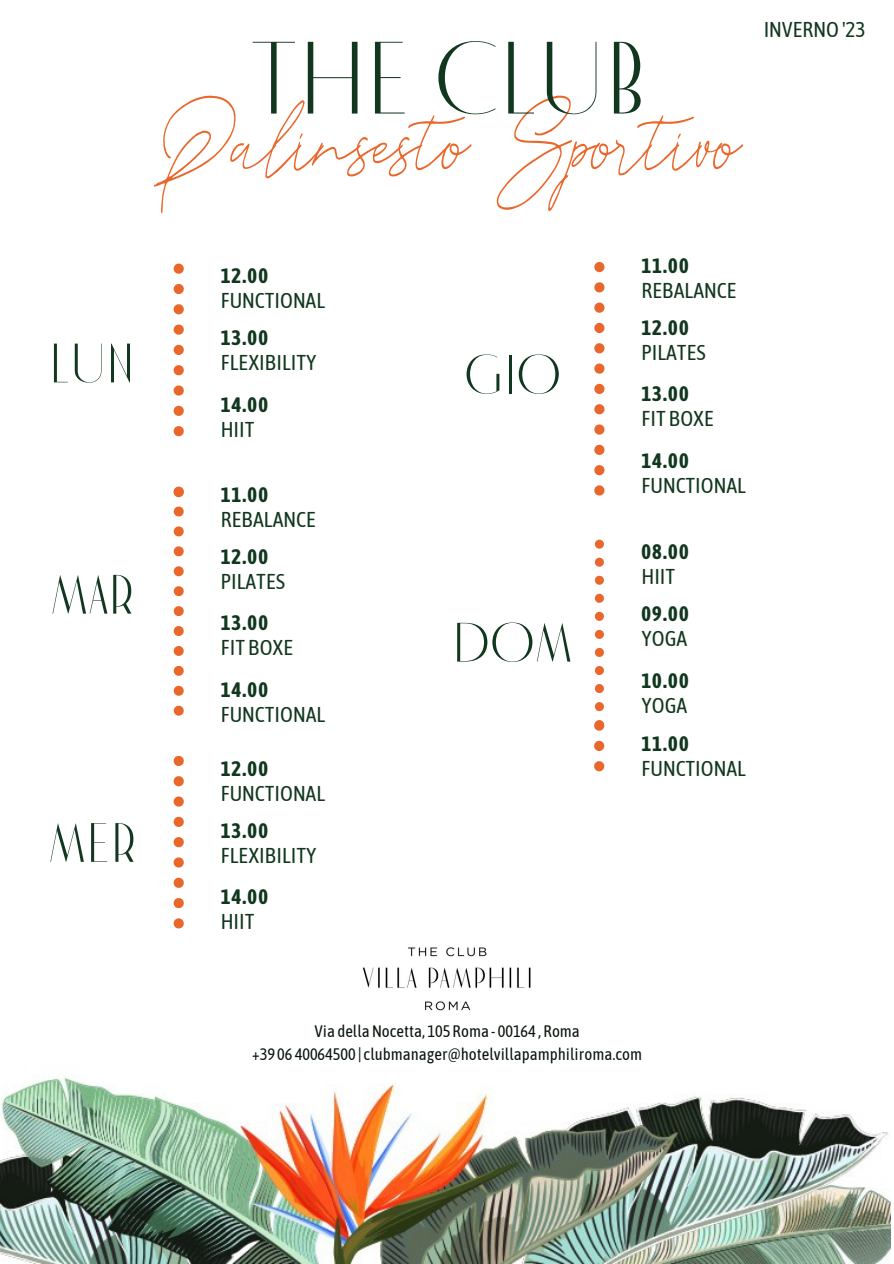
<style>
.page{position:relative;width:894px;height:1264px;background:#fff}
.page>*{position:absolute;margin:0;border:0;box-sizing:border-box;transform-origin:0 0}
.t1{font:105.3px "Reman";letter-spacing:-.02em;color:#ea672c}
.t2{font:102.45px "MADE Cannes";color:#11371f}
.t3{font:55.35px "MADE Cannes";color:#11371f}
.t4{font:21.45px "Asap Condensed";color:#11371f}
.t5{font:700 20.85px "Asap Condensed";letter-spacing:.06em;color:#11371f}
.t6{font:16.65px/22.5px "Asap Condensed";color:#09140c;text-align:center}
</style>
<div class="page">
<img style="left:0;top:1076px;width:890px;height:187px">
<img style="left:362px;top:947px;width:169px;height:64px">
<svg style="left:174px;top:755px;width:10px;height:174px"></svg>
<svg style="left:594px;top:262px;width:10px;height:233px"></svg>
<svg style="left:594px;top:539px;width:10px;height:233px"></svg>
<svg style="left:174px;top:263px;width:10px;height:452px"></svg>
<h3 class="t3" style="left:49px;top:332px;width:87px">LUN</h3>
<h3 class="t3" style="left:50px;top:563px;width:85px">MAR</h3>
<h3 class="t3" style="left:48px;top:811px;width:89px">MER</h3>
<h2 class="t2" style="left:248px;top:20px;width:398px">THE CLUB</h2>
<h1 class="t1" style="left:154px;top:96px;width:588px">Palinsesto Sportivo</h1>
<p class="t5" style="left:221px;top:264px;width:49px">12.00</p>
<p class="t4" style="left:221px;top:288px;width:106px">FUNCTIONAL</p>
<p class="t5" style="left:221px;top:326px;width:49px">13.00</p>
<p class="t4" style="left:221px;top:350px;width:97px">FLEXIBILITY</p>
<p class="t5" style="left:221px;top:392px;width:49px">14.00</p>
<p class="t4" style="left:221px;top:416px;width:35px">HIIT</p>
<p class="t5" style="left:221px;top:482px;width:49px">11.00</p>
<p class="t4" style="left:221px;top:507px;width:96px">REBALANCE</p>
<p class="t5" style="left:221px;top:544px;width:49px">12.00</p>
<p class="t4" style="left:221px;top:569px;width:66px">PILATES</p>
<p class="t5" style="left:221px;top:610px;width:49px">13.00</p>
<p class="t4" style="left:221px;top:635px;width:74px">FIT BOXE</p>
<p class="t5" style="left:221px;top:677px;width:49px">14.00</p>
<p class="t4" style="left:221px;top:702px;width:106px">FUNCTIONAL</p>
<p class="t5" style="left:221px;top:756px;width:49px">12.00</p>
<p class="t4" style="left:221px;top:780px;width:106px">FUNCTIONAL</p>
<p class="t5" style="left:221px;top:818px;width:49px">13.00</p>
<p class="t4" style="left:221px;top:842px;width:97px">FLEXIBILITY</p>
<p class="t5" style="left:221px;top:884px;width:49px">14.00</p>
<p class="t4" style="left:221px;top:908px;width:35px">HIIT</p>
<h3 class="t3" style="left:464px;top:343px;width:98px">GIO</h3>
<h3 class="t3" style="left:452px;top:611px;width:122px">DOM</h3>
<p class="t5" style="left:641px;top:253px;width:49px">11.00</p>
<p class="t4" style="left:641px;top:278px;width:96px">REBALANCE</p>
<p class="t5" style="left:641px;top:315px;width:49px">12.00</p>
<p class="t4" style="left:641px;top:340px;width:66px">PILATES</p>
<p class="t5" style="left:641px;top:382px;width:49px">13.00</p>
<p class="t4" style="left:641px;top:406px;width:74px">FIT BOXE</p>
<p class="t5" style="left:641px;top:448px;width:49px">14.00</p>
<p class="t4" style="left:641px;top:473px;width:106px">FUNCTIONAL</p>
<p class="t5" style="left:641px;top:540px;width:49px">08.00</p>
<p class="t4" style="left:641px;top:564px;width:35px">HIIT</p>
<p class="t5" style="left:641px;top:602px;width:49px">09.00</p>
<p class="t4" style="left:641px;top:626px;width:47px">YOGA</p>
<p class="t5" style="left:641px;top:668px;width:49px">10.00</p>
<p class="t4" style="left:641px;top:692px;width:47px">YOGA</p>
<p class="t5" style="left:641px;top:731px;width:49px">11.00</p>
<p class="t4" style="left:641px;top:756px;width:106px">FUNCTIONAL</p>
<p class="t4" style="left:763px;top:17px;width:103px">INVERNO'23</p>
<p class="t6" style="left:252px;top:1019px;width:391px">Via dellaNocetta, 105 Roma - 00164 , Roma<br>+39 06 40064500 | clubmanager@hotelvillapamphiliroma.com</p>
</div>
